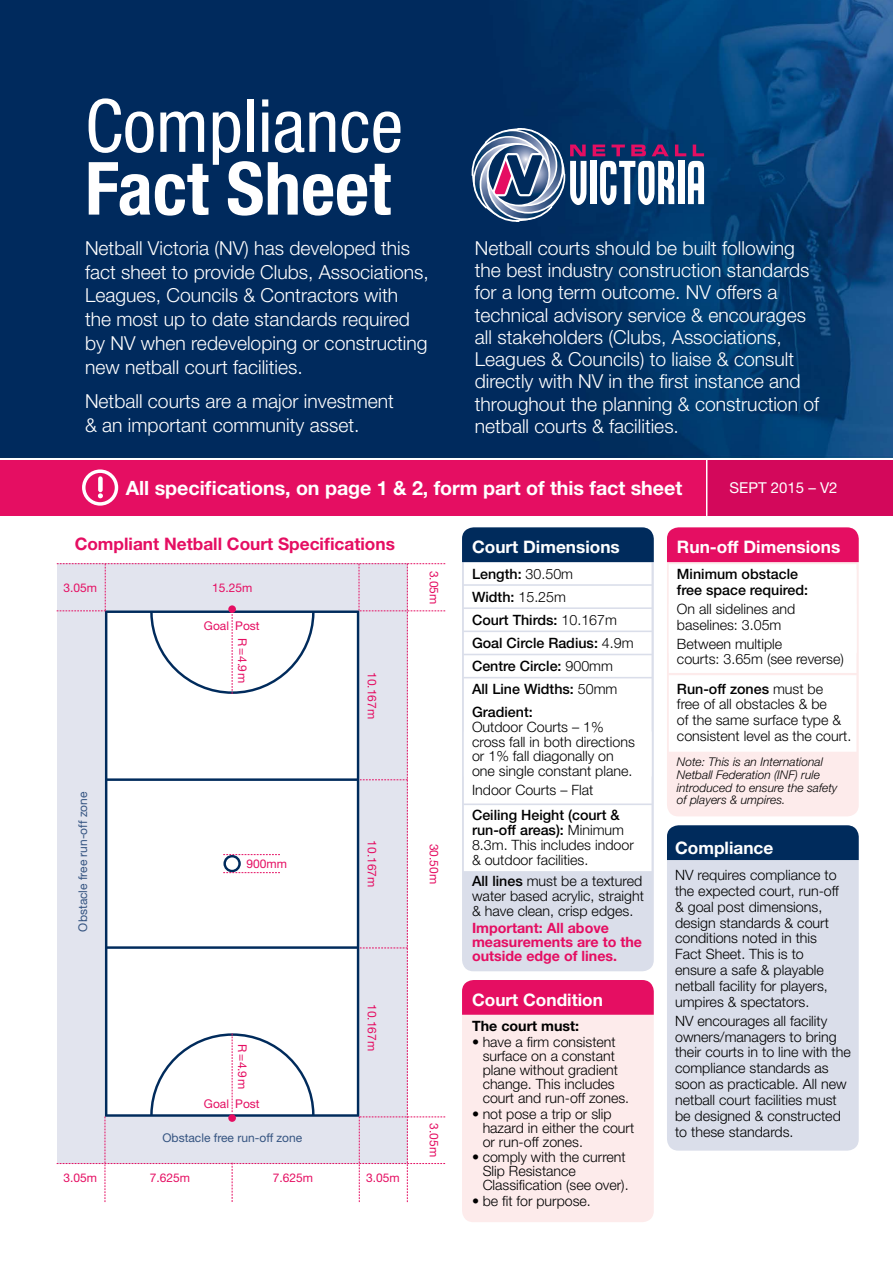
<style>
.page{position:relative;width:893px;height:1263px;background:#fff}
.page>*{position:absolute;margin:0;border:0;box-sizing:border-box;transform-origin:0 0}
.t1{font:condensed 73.5px "Helvetica Neue";color:#fff}
.t2{font:700 condensed 73.5px "Helvetica Neue";color:#fff}
.t3{font:700 19.65px "Helvetica Neue";letter-spacing:-.005em;color:#fff}
.t4{font:300 19.35px/22.2px "Helvetica Neue";color:#fff}
.t5{font:700 17.25px "Helvetica Neue";color:#fff}
.t6{font:700 17.25px "Helvetica Neue";color:#e50e62}
.t7{font:15px "Helvetica Neue";color:#fff}
.t8{font:300 14.25px/15.9px "Helvetica Neue";color:#000}
.t9{font:500 14.25px/23.1px "Helvetica Neue";color:#000}
.t10{font:700 14.25px/14.4px "Helvetica Neue";color:#e50e62}
.t11{font:700 14.25px "Helvetica Neue";color:#000}
.t12{font:300 14.1px/14px "Helvetica Neue";color:#000}
.t13{font:12px "Helvetica Neue";color:#e50e62}
.t14{font:italic 300 12px/12.6px "Helvetica Neue";color:#000}
.t15{font:12px "Helvetica Neue";color:#355481}
.s1{font-weight:300}
.s2{font-weight:500}
</style>
<div class="page">
<div style="left:707px;top:460px;width:186px;height:55px;background:#d3085b"></div>
<img style="left:0;top:0;width:893px;height:457px">
<div style="left:0;top:460px;width:706px;height:55px;background:#e50e62"></div>
<svg style="left:57px;top:563px;width:388px;height:640px"></svg>
<div style="left:228px;top:605px;width:8px;height:8px;background:#e50e62;border-radius:50%"></div>
<div style="left:228px;top:1114px;width:8px;height:8px;background:#e50e62;border-radius:50%"></div>
<div style="left:462px;top:527px;width:192px;height:444px;background:#dadeea;border-radius:11px"></div>
<div style="left:462px;top:527px;width:192px;height:35px;background:#002b5c"></div>
<div style="left:464px;top:563px;width:187px;height:21px;background:#fff"></div>
<div style="left:464px;top:586px;width:187px;height:21px;background:#fff"></div>
<div style="left:464px;top:609px;width:187px;height:21px;background:#fff"></div>
<div style="left:464px;top:632px;width:187px;height:22px;background:#fff"></div>
<div style="left:464px;top:655px;width:187px;height:22px;background:#fff"></div>
<div style="left:464px;top:678px;width:187px;height:22px;background:#fff"></div>
<div style="left:464px;top:700px;width:187px;height:76px;background:#fff"></div>
<div style="left:464px;top:731px;width:187px;height:72px;background:#fff"></div>
<div style="left:464px;top:805px;width:187px;height:66px;background:#fff"></div>
<div style="left:667px;top:527px;width:192px;height:289px;background:#fdebeb;border-radius:11px"></div>
<div style="left:667px;top:527px;width:192px;height:35px;background:#e50e62"></div>
<div style="left:669px;top:564px;width:187px;height:89px;background:#fff"></div>
<div style="left:669px;top:604px;width:187px;height:69px;background:#fff"></div>
<div style="left:669px;top:675px;width:187px;height:77px;background:#fff"></div>
<div style="left:667px;top:825px;width:192px;height:325px;background:#dadeea;border-radius:11px"></div>
<div style="left:667px;top:825px;width:192px;height:35px;background:#002b5c"></div>
<div style="left:462px;top:980px;width:192px;height:242px;background:#fdebeb;border-radius:11px"></div>
<div style="left:462px;top:980px;width:192px;height:35px;background:#e50e62"></div>
<svg style="left:82px;top:469px;width:36px;height:37px"></svg>
<div style="left:590px;top:161px;width:6px;height:43px;background:#fff"></div>
<svg style="left:593px;top:145px;width:111px;height:60px"></svg>
<svg style="left:471px;top:128px;width:115px;height:94px"></svg>
<h1 class="t1" style="left:85px;top:83px;width:320px">Compliance</h1>
<h1 class="t2" style="left:85px;top:144px;width:307px">Fact Sheet</h1>
<h3 class="t4" style="left:85px;top:236px;width:345px;line-height:23.7px">Netball Victoria (NV) has developed this fact sheet to provide Clubs, Associations, Leagues, Councils &amp; Contractors with the most up to date standards required by NV when redeveloping or constructing new netball court facilities.</h3>
<h3 class="t4" style="left:85px;top:389px;width:310px;line-height:23.7px">Netball courts are a major investment &amp; an important community asset.</h3>
<p class="t4" style="left:475px;top:236px;width:346px">Netball courts should be built following the best industry construction standards for a long term outcome. NV offers a technical advisory service &amp; encourages all stakeholders (Clubs, Associations, Leagues &amp; Councils) to liaise &amp; consult directly with NV in the first instance and throughout the planning &amp; construction of netball courts &amp; facilities.</p>
<h2 class="t3" style="left:126px;top:475px;width:558px">All specifications, on page 1 &amp; 2, form part of this fact sheet</h2>
<p class="t7" style="left:729px;top:479px;width:110px">SEPT 2015 – V2</p>
<p class="t6" style="left:75px;top:533px;width:322px">Compliant Netball Court Specifications</p>
<p class="t13" style="left:64px;top:580px;width:35px">3.05m</p>
<p class="t13" style="left:212px;top:580px;width:42px">15.25m</p>
<p class="t13" style="left:204px;top:619px;width:57px">Goal Post</p>
<p class="t13" style="left:250px;top:638px;width:47px;rotate:90deg">R = 4.9 m</p>
<p class="t13" style="left:379px;top:672px;width:48px;rotate:90deg">10.167m</p>
<p class="t13" style="left:441px;top:571px;width:35px;rotate:90deg">3.05m</p>
<p class="t15" style="left:76px;top:931px;width:141px;rotate:-90deg">Obstacle free run-off zone</p>
<p class="t13" style="left:246px;top:857px;width:42px">900mm</p>
<p class="t13" style="left:250px;top:1044px;width:47px;rotate:90deg">R = 4.9 m</p>
<p class="t13" style="left:204px;top:1096px;width:57px">Goal Post</p>
<p class="t15" style="left:163px;top:1131px;width:141px">Obstacle free run-off zone</p>
<p class="t13" style="left:379px;top:840px;width:48px;rotate:90deg">10.167m</p>
<p class="t13" style="left:441px;top:844px;width:42px;rotate:90deg">30.50m</p>
<p class="t13" style="left:379px;top:1004px;width:48px;rotate:90deg">10.167m</p>
<p class="t13" style="left:441px;top:1123px;width:35px;rotate:90deg">3.05m</p>
<p class="t13" style="left:150px;top:1171px;width:42px">7.625m</p>
<p class="t13" style="left:273px;top:1171px;width:42px">7.625m</p>
<p class="t13" style="left:64px;top:1171px;width:35px">3.05m</p>
<p class="t13" style="left:366px;top:1171px;width:35px">3.05m</p>
<p class="t5" style="left:472px;top:536px;width:149px">Court Dimensions</p>
<p class="t9" style="left:472px;top:562px;width:163px">Length: <span class="s1">30.50m<br></span>Width: <span class="s1">15.25m<br></span>Court Thirds: <span class="s1">10.167m<br></span>Goal Circle Radius: <span class="s1">4.9m<br></span>Centre Circle: <span class="s1">900mm<br></span>All Line Widths: <span class="s1">50mm<br></span>Gradient:</p>
<p class="t8" style="left:472px;top:719px;width:164px;line-height:14.7px">Outdoor Courts – 1% cross fall in both directions or 1% fall diagonally on one single constant plane.</p>
<p class="t8" style="left:472px;top:782px;width:123px">Indoor Courts – Flat</p>
<p class="t8" style="left:472px;top:807px;width:163px;line-height:15px"><span class="s2">Ceiling Height (court &amp; run-off areas):</span> Minimum<br>8.3m. This includes indoor &amp; outdoor facilities.</p>
<p class="t8" style="left:472px;top:873px;width:173px;line-height:15px;text-align:justify"><span class="s2">All lines</span> must be a textured water based acrylic, straight &amp; have clean, crisp edges.</p>
<p class="t10" style="left:472px;top:920px;width:171px">Important: All above measurements are to the outside edge of lines.</p>
<p class="t5" style="left:472px;top:989px;width:132px">Court Condition</p>
<p class="t11" style="left:472px;top:1017px;width:109px">The court must:</p>
<p class="t12" style="left:483px;top:1035px;width:148px;text-indent:-11px">• have a firm consistent surface on a constant plane without gradient change. This includes court and run-off zones.</p>
<p class="t12" style="left:483px;top:1106px;width:153px;text-indent:-11px">• not pose a trip or slip hazard in either the court or run-off zones.</p>
<p class="t12" style="left:483px;top:1150px;width:147px;text-indent:-11px">• comply with the current<br>Slip Resistance<br>Classification (see over).</p>
<p class="t12" style="left:472px;top:1194px;width:120px">• be fit for purpose.</p>
<p class="t5" style="left:677px;top:536px;width:165px">Run-off Dimensions</p>
<p class="t9" style="left:677px;top:566px;width:133px;line-height:15.9px">Minimum obstacle free space required:</p>
<p class="t8" style="left:677px;top:602px;width:120px;line-height:15px">On all sidelines and baselines: 3.05m</p>
<p class="t8" style="left:677px;top:636px;width:168px;line-height:15px">Between multiple<br>courts: 3.65m (see reverse)</p>
<p class="t8" style="left:677px;top:680px;width:176px"><span class="s2">Run-off zones</span> must be<br>free of all obstacles &amp; be<br>of the same surface type &amp; consistent level as the court.</p>
<p class="t14" style="left:677px;top:756px;width:162px">Note: This is an International<br>Netball Federation (INF) rule introduced to ensure the safety of players &amp; umpires.</p>
<p class="t5" style="left:675px;top:837px;width:100px">Compliance</p>
<p class="t8" style="left:675px;top:867px;width:165px">NV requires compliance to the expected court, run-off &amp; goal post dimensions, design standards &amp; court conditions noted in this<br>Fact Sheet. This is to ensure a safe &amp; playable netball facility for players, umpires &amp; spectators.</p>
<p class="t8" style="left:675px;top:1012px;width:177px">NV encourages all facility owners/managers to bring their courts in to line with the compliance standards as soon as practicable. All new netball court facilities must be designed &amp; constructed to these standards.</p>
</div>
